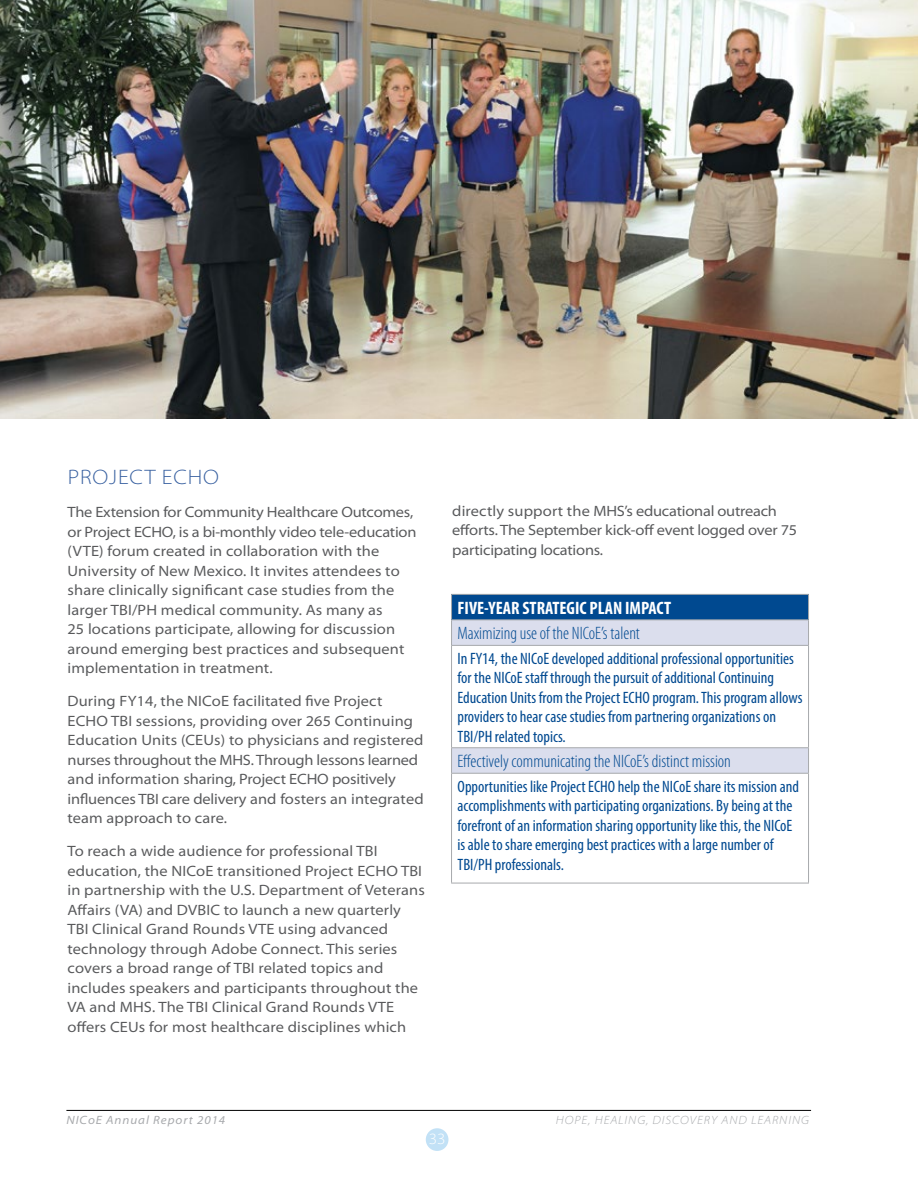
<style>
.page{position:relative;width:918px;height:1188px;background:#fff}
.page>*{position:absolute;margin:0;border:0;box-sizing:border-box;transform-origin:0 0}
.t1{font:300 semi-expanded 21px "Myriad Pro";letter-spacing:.04em;color:#3860a0}
.Table_Body_Cell{font:300 condensed 18px "Myriad Pro";color:#004990}
.Chart_Text{font:700 condensed 18px "Myriad Pro";color:#fff}
.Chart_Text-2{font:condensed 16.5px/19.5px "Myriad Pro";color:#004990}
.t2{font:300 semi-expanded 15.75px "Myriad Pro";color:#fff}
.t3{font:semi-expanded 15px/19.5px "Myriad Pro";letter-spacing:.01em;color:#58595b}
.t4{font:semi-expanded 15px/19.5px "Myriad Pro";letter-spacing:-.015em;color:#58595b}
.t5{font:italic 300 semi-expanded 12px "Myriad Pro";letter-spacing:.08em;color:#a7a9ac}
.t6{font:italic semi-expanded 12px "Myriad Pro";letter-spacing:.08em;color:#a7a9ac}
</style>
<div class="page">
<hr style="left:66px;top:1110px;width:745px;height:1px;background:#000">
<div style="left:426px;top:1128px;width:22px;height:23px;background:#c2e1f6;border-radius:50%"></div>
<div style="left:452px;top:594px;width:357px;height:26px;background:#004990"></div>
<svg style="left:452px;top:621px;width:356px;height:152px"></svg>
<hr style="left:451px;top:594px;width:358px;height:1px;background:#a7a9ac">
<hr style="left:451px;top:620px;width:358px;height:1px;background:#a7a9ac">
<svg style="left:451px;top:595px;width:1px;height:50px"></svg>
<svg style="left:808px;top:595px;width:1px;height:50px"></svg>
<hr style="left:451px;top:645px;width:358px;height:1px;background:#a7a9ac">
<hr style="left:451px;top:646px;width:1px;height:101px;background:#a7a9ac">
<hr style="left:808px;top:646px;width:1px;height:101px;background:#a7a9ac">
<hr style="left:451px;top:747px;width:358px;height:1px;background:#a7a9ac">
<svg style="left:451px;top:748px;width:1px;height:25px"></svg>
<svg style="left:808px;top:748px;width:1px;height:25px"></svg>
<hr style="left:451px;top:773px;width:358px;height:1px;background:#a7a9ac">
<hr style="left:451px;top:774px;width:1px;height:109px;background:#a7a9ac">
<hr style="left:808px;top:774px;width:1px;height:109px;background:#a7a9ac">
<hr style="left:451px;top:883px;width:358px;height:1px;background:#a7a9ac">
<img style="left:0;top:0;width:918px;height:418px">
<h3 class="t1" style="left:68px;top:466px;width:153px">PROJECT ECHO</h3>
<p class="t3" style="left:68px;top:503px;width:351px">The Extension for Community Healthcare Outcomes, or Project ECHO, is a bi-monthly video tele-education (VTE) forum created in collaboration with the University of New Mexico. It invites attendees to share clinically significant case studies from the larger TBI/PH medical community. As many as<br>25 locations participate, allowing for discussion around emerging best practices and subsequent implementation in treatment.</p>
<p class="t3" style="left:68px;top:692px;width:358px">During FY14, the NICoE facilitated five Project ECHO TBI sessions, providing over 265 Continuing Education Units (CEUs) to physicians and registered nurses throughout the MHS. Through lessons learned and information sharing, Project ECHO positively influences TBI care delivery and fosters an integrated team approach to care.</p>
<p class="t3" style="left:68px;top:842px;width:359px">To reach a wide audience for professional TBI education, the NICoE transitioned Project ECHO TBI in partnership with the U.S. Department of Veterans Affairs (VA) and DVBIC to launch a new quarterly TBI Clinical Grand Rounds VTE using advanced technology through Adobe Connect. This series covers a broad range of TBI related topics and includes speakers and participants throughout the VA and MHS. The TBI Clinical Grand Rounds VTE offers CEUs for most healthcare disciplines which</p>
<p class="t4" style="left:452px;top:501px;width:346px">directly support the MHS’s educational outreach efforts. The September kick-off event logged over 75 participating locations.</p>
<p class="Chart_Text" style="left:458px;top:597px;width:215px">FIVE-YEAR STRATEGIC PLAN IMPACT</p>
<p class="Table_Body_Cell" style="left:458px;top:624px;width:184px">Maximizing use of the NICoE’s talent</p>
<p class="Chart_Text-2" style="left:458px;top:648px;width:347px">In FY14, the NICoE developed additional professional opportunities for the NICoE staff through the pursuit of additional Continuing Education Units from the Project ECHO program. This program allows providers to hear case studies from partnering organizations on TBI/PH related topics.</p>
<p class="Table_Body_Cell" style="left:458px;top:752px;width:275px">Effectively communicating the NICoE’s distinct mission</p>
<p class="Chart_Text-2" style="left:458px;top:776px;width:343px">Opportunities like Project ECHO help the NICoE share its mission and accomplishments with participating organizations. By being at the forefront of an information sharing opportunity like this, the NICoE is able to share emerging best practices with a large number of TBI/PH professionals.</p>
<p class="t6" style="left:66px;top:1114px;width:160px">NICoE Annual Report 2014</p>
<p class="t5" style="left:556px;top:1114px;width:254px">HOPE, HEALING, DISCOVERY AND LEARNING</p>
<p class="t2" style="left:429px;top:1130px;width:18px">33</p>
</div>
